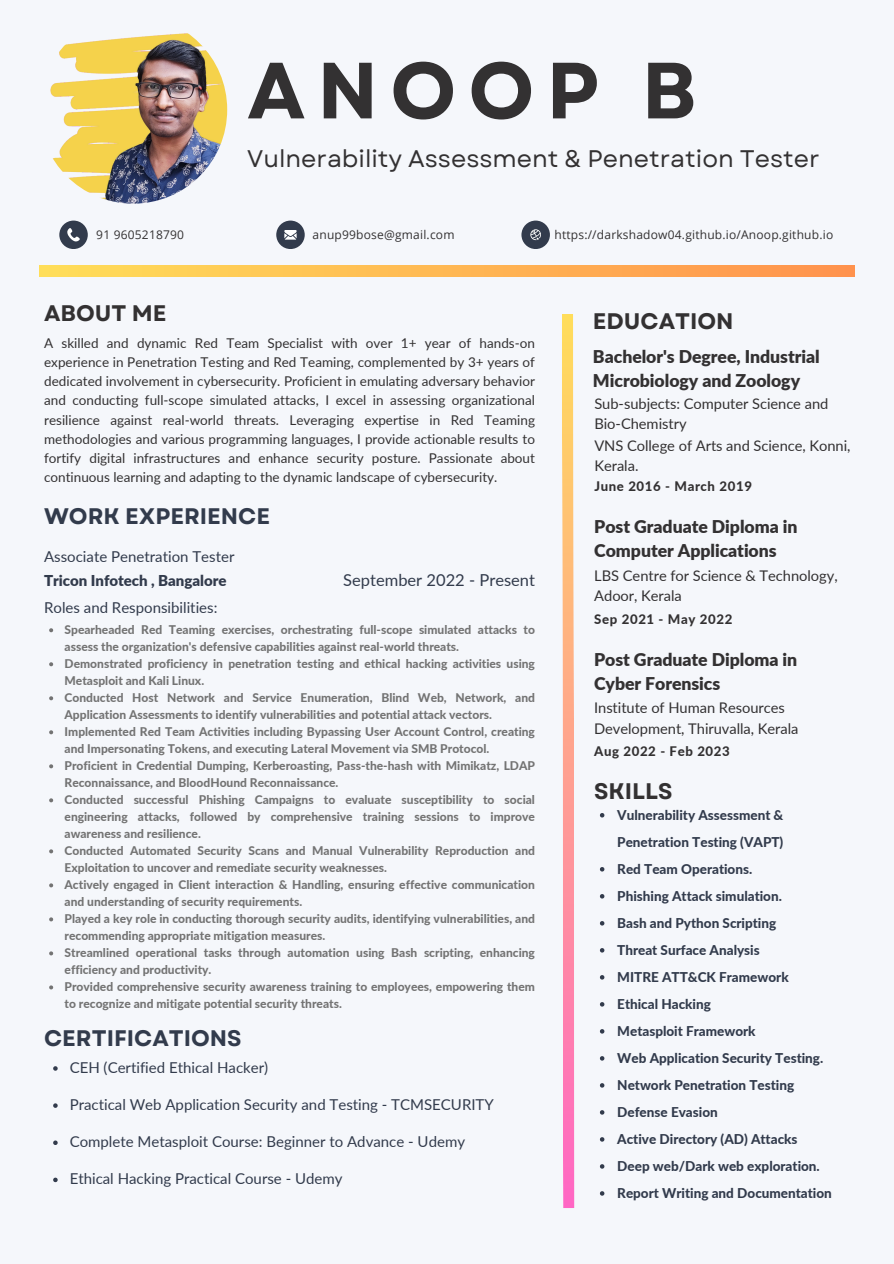
<style>
.page{position:relative;width:894px;height:1264px;background:#fff}
.page>*{position:absolute;margin:0;border:0;box-sizing:border-box;transform-origin:0 0}
.t1{font:700 79.5px "Garet";letter-spacing:.15em;color:#333132}
.t2{font:24px "Garet";color:#333132}
.t3{font:700 22.5px "Garet";color:#323b4c}
.t4{font:700 22.5px "Garet";color:#333132}
.t5{font:900 17.55px/23.7px "Lato";letter-spacing:-.005em;color:#333132}
.t6{font:16.5px "Lato";color:#323b4c}
.t7{font:15px "Lato";color:#323b4c}
.t8{font:900 15px "Lato";color:#323b4c}
.t9{font:14.7px/20.2px "Lato";letter-spacing:-.005em;color:#333132}
.t10{font:13.5px/19.2px "Lato";color:#333132;text-align:justify}
.t11{font:800 13.5px/27px "Lato";color:#323b4c}
.t12{font:800 13.2px "Lato";letter-spacing:.045em;color:#333132}
.t13{font:800 12px/17px "Lato";color:#737373}
.t14{font:12px "Open Sans";letter-spacing:.015em;color:#333132}
</style>
<div class="page">
<div style="left:0;top:0;width:893px;height:1263px;background:#f5f7fb"></div>
<div style="left:59px;top:220px;width:29px;height:29px;background:#323b4c;border-radius:50%"></div>
<svg style="left:67px;top:228px;width:13px;height:13px"></svg>
<div style="left:521px;top:220px;width:28px;height:29px;background:#323b4c;border-radius:50%"></div>
<svg style="left:530px;top:229px;width:11px;height:11px"></svg>
<div style="left:276px;top:220px;width:28px;height:29px;background:#323b4c;border-radius:50%"></div>
<svg style="left:284px;top:230px;width:12px;height:10px"></svg>
<svg style="left:49px;top:628px;width:4px;height:4px"></svg>
<svg style="left:49px;top:662px;width:4px;height:4px"></svg>
<svg style="left:49px;top:696px;width:4px;height:4px"></svg>
<svg style="left:49px;top:730px;width:4px;height:4px"></svg>
<svg style="left:49px;top:764px;width:4px;height:4px"></svg>
<svg style="left:49px;top:798px;width:4px;height:4px"></svg>
<svg style="left:49px;top:849px;width:4px;height:4px"></svg>
<svg style="left:49px;top:883px;width:4px;height:4px"></svg>
<svg style="left:49px;top:917px;width:4px;height:4px"></svg>
<svg style="left:49px;top:951px;width:4px;height:4px"></svg>
<svg style="left:49px;top:985px;width:4px;height:4px"></svg>
<svg style="left:39px;top:266px;width:815px;height:10px;background:#ffb753"></svg>
<img style="left:39px;top:16px;width:188px;height:188px;border-radius:50%">
<svg style="left:562px;top:314px;width:12px;height:894px;background:#fdad99"></svg>
<svg style="left:53px;top:1066px;width:5px;height:4px"></svg>
<svg style="left:53px;top:1103px;width:5px;height:4px"></svg>
<svg style="left:53px;top:1140px;width:5px;height:4px"></svg>
<svg style="left:53px;top:1177px;width:5px;height:5px"></svg>
<svg style="left:599px;top:813px;width:5px;height:4px"></svg>
<svg style="left:599px;top:867px;width:5px;height:4px"></svg>
<svg style="left:599px;top:894px;width:5px;height:4px"></svg>
<svg style="left:599px;top:921px;width:5px;height:4px"></svg>
<svg style="left:599px;top:948px;width:5px;height:4px"></svg>
<svg style="left:599px;top:975px;width:5px;height:4px"></svg>
<svg style="left:599px;top:1002px;width:5px;height:4px"></svg>
<svg style="left:599px;top:1029px;width:5px;height:4px"></svg>
<svg style="left:599px;top:1056px;width:5px;height:4px"></svg>
<svg style="left:599px;top:1083px;width:5px;height:4px"></svg>
<svg style="left:599px;top:1110px;width:5px;height:4px"></svg>
<svg style="left:599px;top:1137px;width:5px;height:4px"></svg>
<svg style="left:599px;top:1164px;width:5px;height:4px"></svg>
<svg style="left:599px;top:1191px;width:5px;height:4px"></svg>
<p class="t1" style="left:247px;top:33px;width:450px">ANOOP B</p>
<p class="t2" style="left:247px;top:142px;width:574px">Vulnerability Assessment &amp; Penetration Tester</p>
<p class="t14" style="left:96px;top:226px;width:89px">91 9605218790</p>
<h3 class="t14" style="left:312px;top:226px;width:143px">anup99bose@gmail.com</h3>
<h1 class="t14" style="left:554px;top:226px;width:280px">https://darkshadow04.github.io/Anoop.github.io</h1>
<p class="t4" style="left:44px;top:296px;width:124px">ABOUT ME</p>
<p class="t4" style="left:592px;top:304px;width:142px">EDUCATION</p>
<p class="t10" style="left:44px;top:333px;width:492px">A skilled and dynamic Red Team Specialist with over 1+ year of hands-on experience in Penetration Testing and Red Teaming, complemented by 3+ years of dedicated involvement in cybersecurity. Proficient in emulating adversary behavior and conducting full-scope simulated attacks, I excel in assessing organizational resilience against real-world threats. Leveraging expertise in Red Teaming methodologies and various programming languages, I provide actionable results to fortify digital infrastructures and enhance security posture. Passionate about continuous learning and adapting to the dynamic landscape of cybersecurity.</p>
<p class="t3" style="left:44px;top:500px;width:227px">WORK EXPERIENCE</p>
<h2 class="t7" style="left:44px;top:547px;width:192px">Associate Penetration Tester</h2>
<p class="t8" style="left:44px;top:571px;width:184px">Tricon Infotech , Bangalore</p>
<p class="t6" style="left:343px;top:569px;width:193px">September 2022 - Present</p>
<h2 class="t7" style="left:44px;top:598px;width:175px">Roles and Responsibilities:</h2>
<p class="t13" style="left:65px;top:621px;width:472px">Spearheaded Red Teaming exercises, orchestrating full-scope simulated attacks to assess the organization's defensive capabilities against real-world threats.</p>
<h2 class="t13" style="left:65px;top:655px;width:472px">Demonstrated proficiency in penetration testing and ethical hacking activities using<br>Metasploit and Kali Linux.</h2>
<p class="t13" style="left:65px;top:689px;width:472px">Conducted Host Network and Service Enumeration, Blind Web, Network, and<br>Application Assessments to identify vulnerabilities and potential attack vectors.</p>
<h6 class="t13" style="left:65px;top:723px;width:472px">Implemented Red Team Activities including Bypassing User Account Control, creating and Impersonating Tokens, and executing Lateral Movement via SMB Protocol.</h6>
<h5 class="t13" style="left:65px;top:757px;width:472px">Proficient in Credential Dumping, Kerberoasting, Pass-the-hash with Mimikatz, LDAP<br>Reconnaissance, and BloodHound Reconnaissance.</h5>
<p class="t13" style="left:65px;top:791px;width:472px;text-align:justify">Conducted successful Phishing Campaigns to evaluate susceptibility to social engineering attacks, followed by comprehensive training sessions to improve awareness and resilience.</p>
<p class="t13" style="left:65px;top:842px;width:472px">Conducted Automated Security Scans and Manual Vulnerability Reproduction and<br>Exploitation to uncover and remediate security weaknesses.</p>
<p class="t13" style="left:65px;top:876px;width:472px">Actively engaged in Client interaction &amp; Handling, ensuring effective communication and understanding of security requirements.</p>
<p class="t13" style="left:65px;top:910px;width:472px">Played a key role in conducting thorough security audits, identifying vulnerabilities, and recommending appropriate mitigation measures.</p>
<p class="t13" style="left:65px;top:944px;width:472px">Streamlined operational tasks through automation using Bash scripting, enhancing efficiency and productivity.</p>
<p class="t13" style="left:65px;top:978px;width:472px">Provided comprehensive security awareness training to employees, empowering them to recognize and mitigate potential security threats.</p>
<p class="t3" style="left:44px;top:1021px;width:199px">CERTIFICATIONS</p>
<p class="t7" style="left:70px;top:1058px;width:200px">CEH (Certified Ethical Hacker)</p>
<h4 class="t7" style="left:70px;top:1095px;width:425px">Practical Web Application Security and Testing - TCMSECURITY</h4>
<p class="t7" style="left:70px;top:1132px;width:397px">Complete Metasploit Course: Beginner to Advance - Udemy</p>
<p class="t7" style="left:70px;top:1169px;width:274px">Ethical Hacking Practical Course - Udemy</p>
<h2 class="t5" style="left:593px;top:344px;width:228px">Bachelor's Degree, Industrial<br>Microbiology and Zoology</h2>
<p class="t9" style="left:594px;top:393px;width:235px">Sub-subjects: Computer Science and<br>Bio-Chemistry</p>
<p class="t9" style="left:594px;top:435px;width:258px">VNS College of Arts and Science, Konni,<br>Kerala.</p>
<p class="t12" style="left:594px;top:477px;width:159px">June 2016 - March 2019</p>
<h2 class="t5" style="left:594px;top:514px;width:205px">Post Graduate Diploma in<br>Computer Applications</h2>
<p class="t9" style="left:594px;top:564px;width:245px">LBS Centre for Science &amp; Technology,<br>Adoor, Kerala</p>
<p class="t12" style="left:594px;top:610px;width:139px">Sep 2021 - May 2022</p>
<p class="t5" style="left:594px;top:647px;width:205px">Post Graduate Diploma in<br>Cyber Forensics</p>
<p class="t9" style="left:594px;top:697px;width:206px">Institute of Human Resources<br>Development, Thiruvalla, Kerala</p>
<h4 class="t12" style="left:594px;top:743px;width:137px">Aug 2022 - Feb 2023</h4>
<p class="t4" style="left:594px;top:775px;width:80px">SKILLS</p>
<p class="t11" style="left:617px;top:801px;width:168px">Vulnerability Assessment &amp;<br>Penetration Testing (VAPT)</p>
<p class="t11" style="left:617px;top:855px;width:136px">Red Team Operations.</p>
<p class="t11" style="left:617px;top:882px;width:166px">Phishing Attack simulation.</p>
<p class="t11" style="left:617px;top:909px;width:160px">Bash and Python Scripting</p>
<p class="t11" style="left:617px;top:936px;width:144px">Threat Surface Analysis</p>
<p class="t11" style="left:617px;top:963px;width:173px">MITRE ATT&amp;CK Framework</p>
<p class="t11" style="left:617px;top:990px;width:95px">Ethical Hacking</p>
<p class="t11" style="left:617px;top:1017px;width:140px">Metasploit Framework</p>
<p class="t11" style="left:617px;top:1044px;width:207px">Web Application Security Testing.</p>
<p class="t11" style="left:617px;top:1071px;width:178px">Network Penetration Testing</p>
<p class="t11" style="left:617px;top:1098px;width:102px">Defense Evasion</p>
<p class="t11" style="left:617px;top:1125px;width:182px">Active Directory (AD) Attacks</p>
<p class="t11" style="left:617px;top:1152px;width:204px">Deep web/Dark web exploration.</p>
<p class="t11" style="left:617px;top:1179px;width:216px">Report Writing and Documentation</p>
</div>
